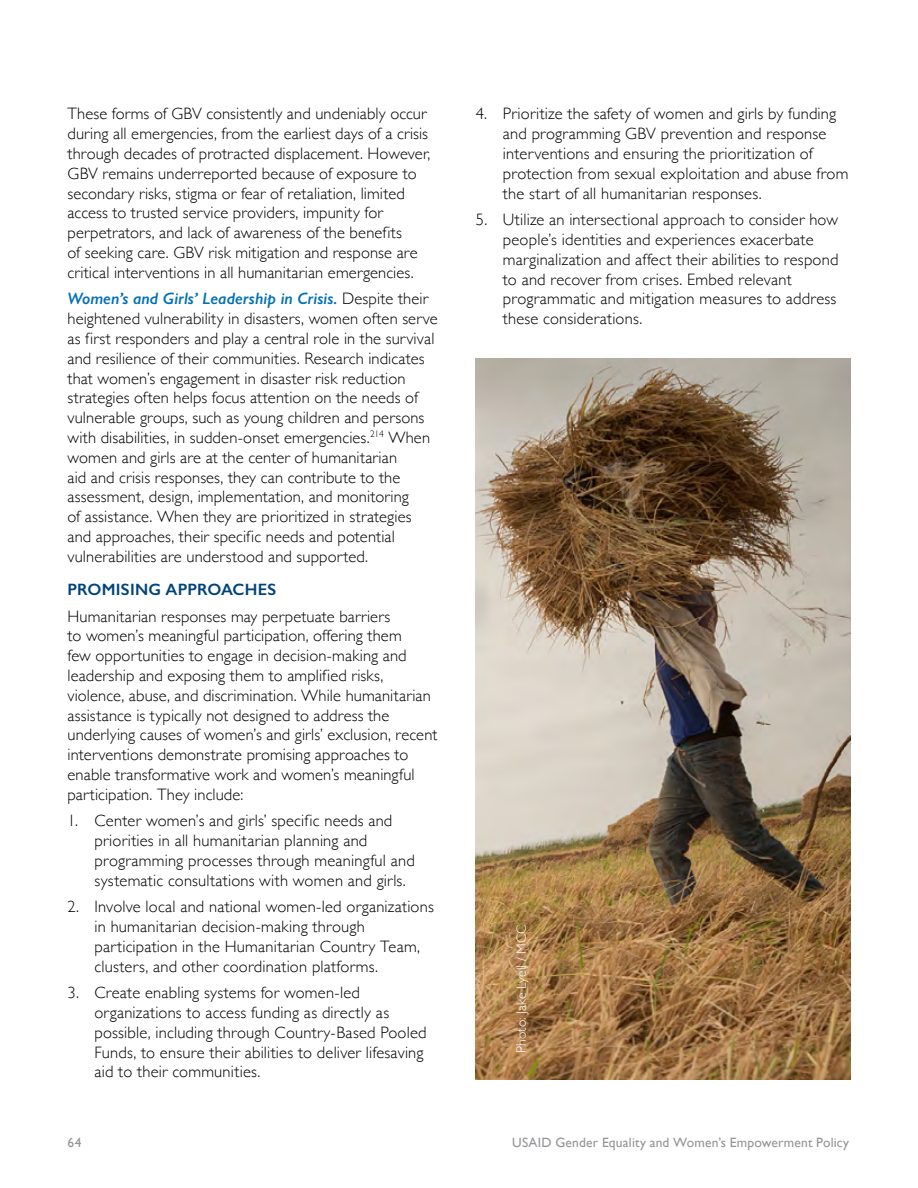
<style>
.page{position:relative;width:918px;height:1188px;background:#fff}
.page>*{position:absolute;margin:0;border:0;box-sizing:border-box;transform-origin:0 0}
.t1{font:300 16.5px/19.8px "Gill Sans";letter-spacing:.01em;color:#000}
.Heading_2{font:600 16.5px "Gill Sans";letter-spacing:.01em;color:#00437b}
.t2{font:13.5px "Gill Sans";letter-spacing:.015em;color:#939598}
.Country{font:300 13.5px "Gill Sans";letter-spacing:.01em;color:#fff}
.s1{font-weight:600;font-style:italic;color:#006fb9}
</style>
<div class="page">
<img style="left:476px;top:359px;width:374px;height:721px">
<p class="t1" style="left:68px;top:103px;width:364px">These forms of GBV consistently and undeniably occur during all emergencies, from the earliest days of a crisis through decades of protracted displacement. However, GBV remains underreported because of exposure to secondary risks, stigma or fear of retaliation, limited access to trusted service providers, impunity for perpetrators, and lack of awareness of the benefits<br>of seeking care. GBV risk mitigation and response are critical interventions in all humanitarian emergencies.</p>
<p class="t1" style="left:68px;top:288px;width:372px"><span class="s1">Women’s and Girls’ Leadership in Crisis.</span> Despite their heightened vulnerability in disasters, women often serve as first responders and play a central role in the survival and resilience of their communities. Research indicates that women’s engagement in disaster risk reduction strategies often helps focus attention on the needs of vulnerable groups, such as young children and persons with disabilities, in sudden-onset emergencies.<sup>214</sup> When women and girls are at the center of humanitarian<br>aid and crisis responses, they can contribute to the assessment, design, implementation, and monitoring<br>of assistance. When they are prioritized in strategies and approaches, their specific needs and potential vulnerabilities are understood and supported.</p>
<h3 class="Heading_2" style="left:68px;top:579px;width:210px">PROMISING APPROACHES</h3>
<p class="t1" style="left:68px;top:606px;width:371px">Humanitarian responses may perpetuate barriers<br>to women’s meaningful participation, offering them<br>few opportunities to engage in decision-making and leadership and exposing them to amplified risks, violence, abuse, and discrimination. While humanitarian assistance is typically not designed to address the underlying causes of women’s and girls’ exclusion, recent interventions demonstrate promising approaches to enable transformative work and women’s meaningful participation. They include:</p>
<p class="t1" style="left:95px;top:810px;width:322px;text-indent:-27px">1. Center women’s and girls’ specific needs and priorities in all humanitarian planning and programming processes through meaningful and systematic consultations with women and girls.</p>
<p class="t1" style="left:95px;top:896px;width:341px;text-indent:-27px">2. Involve local and national women-led organizations in humanitarian decision-making through participation in the Humanitarian Country Team, clusters, and other coordination platforms.</p>
<p class="t1" style="left:95px;top:982px;width:334px;text-indent:-27px">3. Create enabling systems for women-led organizations to access funding as directly as possible, including through Country-Based Pooled Funds, to ensure their abilities to deliver lifesaving aid to their communities.</p>
<p class="t1" style="left:503px;top:103px;width:347px;text-indent:-27px">4. Prioritize the safety of women and girls by funding and programming GBV prevention and response interventions and ensuring the prioritization of protection from sexual exploitation and abuse from the start of all humanitarian responses.</p>
<p class="t1" style="left:503px;top:209px;width:337px;text-indent:-27px">5. Utilize an intersectional approach to consider how people’s identities and experiences exacerbate marginalization and affect their abilities to respond to and recover from crises. Embed relevant programmatic and mitigation measures to address these considerations.</p>
<p class="Country" style="left:511px;top:1053px;width:130px;rotate:-90deg">Photo: Jake Lyell / MCC</p>
<p class="t2" style="left:68px;top:1134px;width:15px">64</p>
<p class="t2" style="left:512px;top:1134px;width:338px">USAID Gender Equality and Women’s Empowerment Policy</p>
</div>
